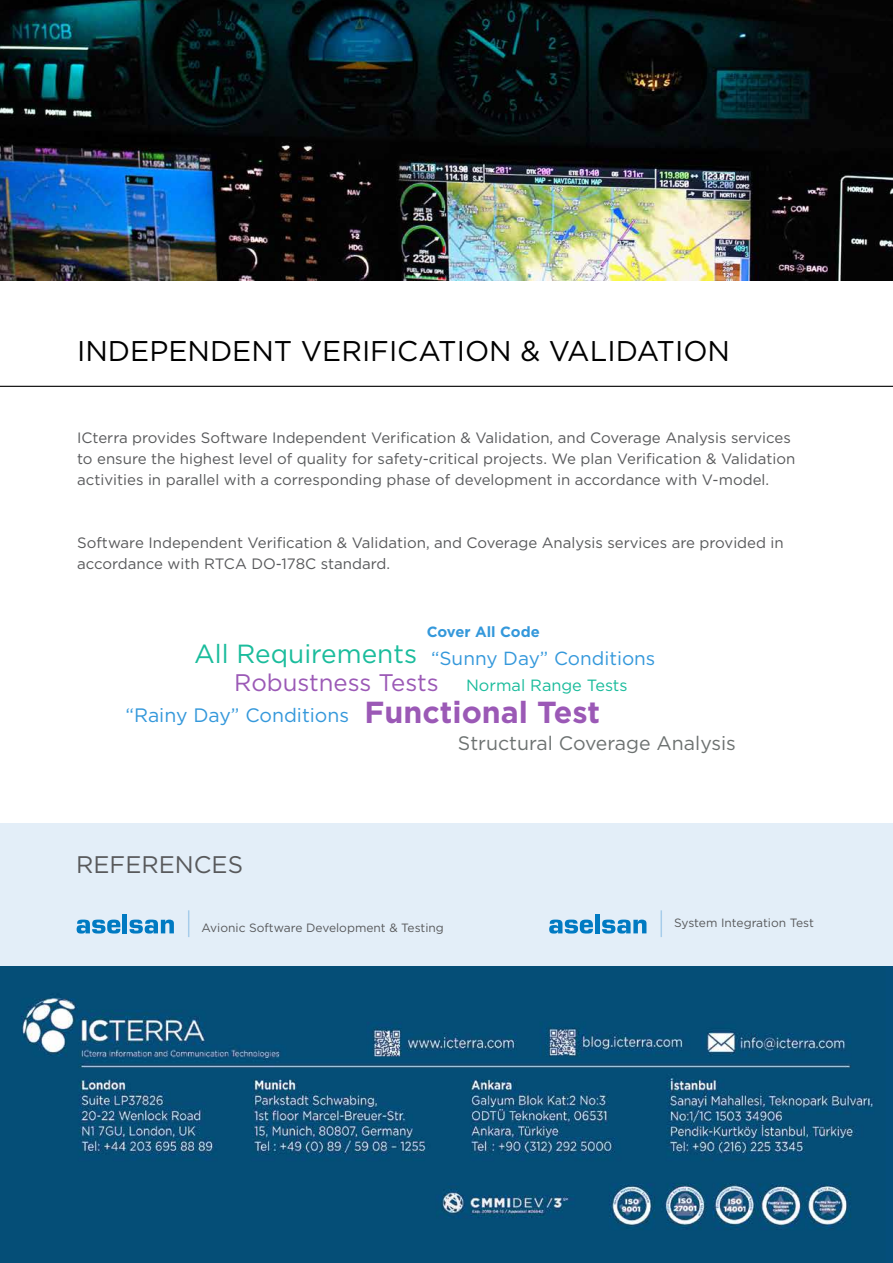
<style>
.page{position:relative;width:893px;height:1263px;background:#fff}
.page>*{position:absolute;margin:0;border:0;box-sizing:border-box;transform-origin:0 0}
.t1{font:28.5px "Gotham";color:#000}
.t2{font:26.25px "Gotham";color:#1abc9c}
.t3{font:24px "Gotham";color:#9b59b6}
.t4{font:24px "Gotham";color:#58595b}
.t5{font:19.5px "Gotham";color:#6d7271}
.t6{font:19.35px "Gotham";color:#3498db}
.t7{font:18.9px "Gotham";color:#3498db}
.t8{font:16.35px "Gotham";color:#1abc9c}
.t9{font:15px/21px "Gotham";color:#58595b}
.t10{font:700 14.85px "Gotham";color:#3498db}
.t11{font:12px "Gotham";color:#58595b}
.s1{font-weight:700;font-size:30.45px;color:#9b59b6}
</style>
<div class="page">
<hr style="left:0;top:386px;width:893px;height:1px;background:#000">
<img style="left:0;top:0;width:893px;height:281px">
<div style="left:0;top:823px;width:893px;height:165px;background:#e3eef8"></div>
<svg style="left:188px;top:910px;width:1px;height:27px"></svg>
<hr style="left:660px;top:910px;width:2px;height:27px;background:#4e9dd6">
<svg style="left:77px;top:919px;width:43px;height:14px"></svg>
<hr style="left:123px;top:914px;width:4px;height:19px;background:#007ac2">
<svg style="left:130px;top:919px;width:44px;height:14px"></svg>
<svg style="left:549px;top:919px;width:44px;height:14px"></svg>
<div style="left:595px;top:914px;width:5px;height:19px;background:#007ac2"></div>
<svg style="left:602px;top:919px;width:44px;height:14px"></svg>
<img style="left:0;top:966px;width:893px;height:297px">
<h1 class="t1" style="left:77px;top:332px;width:654px">INDEPENDENT VERIFICATION &amp; VALIDATION</h1>
<p class="t9" style="left:77px;top:426px;width:720px">ICterra provides Software Independent Verification &amp; Validation, and Coverage Analysis services to ensure the highest level of quality for safety-critical projects. We plan Verification &amp; Validation activities in parallel with a corresponding phase of development in accordance with V-model.</p>
<p class="t9" style="left:77px;top:531px;width:708px">Software Independent Verification &amp; Validation, and Coverage Analysis services are provided in accordance with RTCA DO-178C standard.</p>
<p class="t10" style="left:427px;top:622px;width:114px">Cover All Code</p>
<h2 class="t2" style="left:194px;top:637px;width:224px">All Requirements</h2>
<h3 class="t3" style="left:234px;top:667px;width:206px">Robustness Tests</h3>
<p class="t7" style="left:431px;top:646px;width:226px">“Sunny Day” Conditions</p>
<p class="t8" style="left:466px;top:674px;width:163px">Normal Range Tests</p>
<p class="t6" style="left:125px;top:703px;width:476px">“Rainy Day” Conditions <span class="s1">Functional Test</span></p>
<h3 class="t4" style="left:76px;top:849px;width:168px">REFERENCES</h3>
<h3 class="t5" style="left:458px;top:730px;width:280px">Structural Coverage Analysis</h3>
<p class="t11" style="left:201px;top:920px;width:244px">Avionic Software Development &amp; Testing</p>
<p class="t11" style="left:674px;top:915px;width:141px">System Integration Test</p>
</div>
